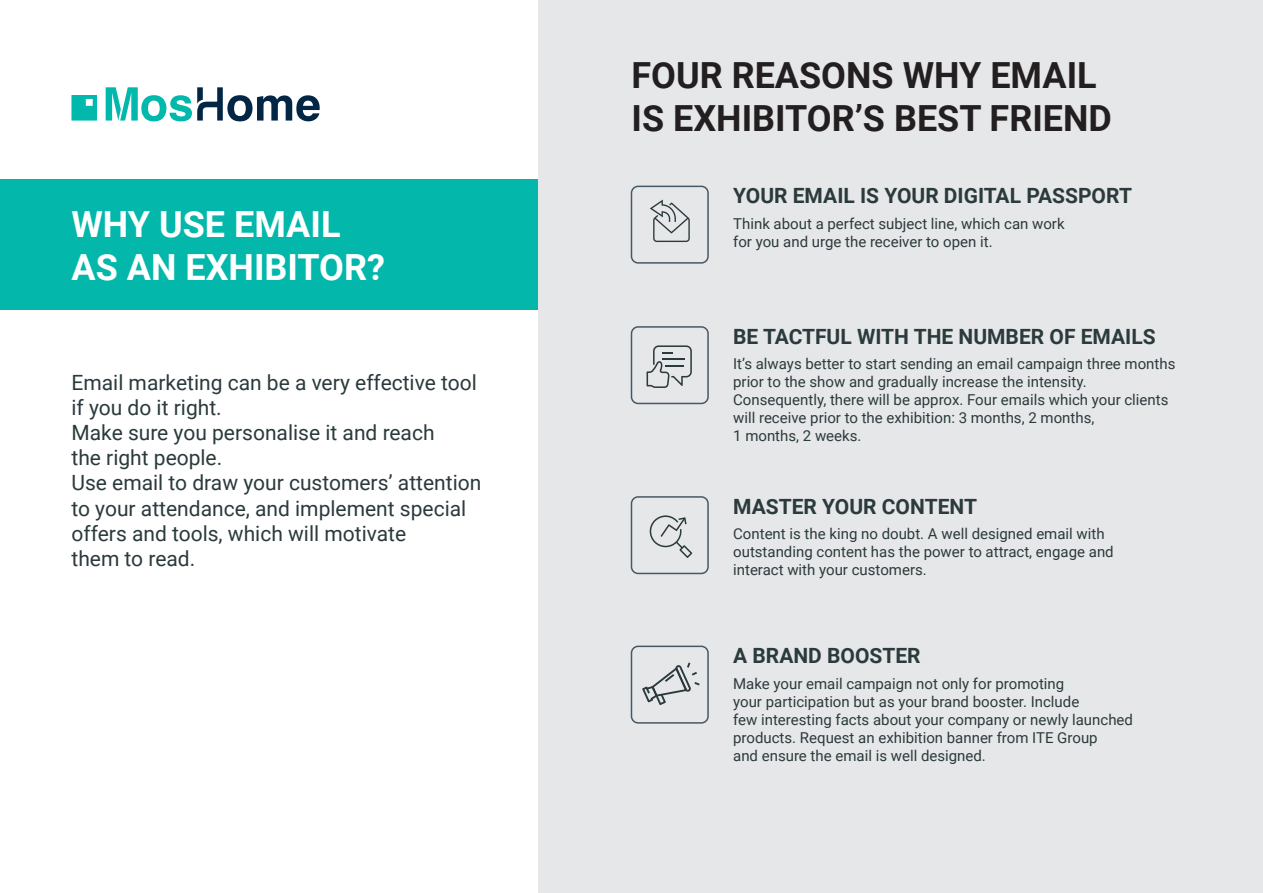
<style>
.page{position:relative;width:1263px;height:893px;background:#fff}
.page>*{position:absolute;margin:0;border:0;box-sizing:border-box;transform-origin:0 0}
.t1{font:700 36px/43.2px "Roboto";color:#231f20}
.t2{font:700 36px/43.2px "Roboto";color:#fff}
.t3{font:21px/25.2px "Roboto";color:#2b3a3c}
.t4{font:700 21px "Roboto";color:#2b3a3c}
.t5{font:15px/18px "Roboto";color:#2b3a3c}
</style>
<div class="page">
<div style="left:0;top:179px;width:540px;height:130px;background:#03b7ab"></div>
<div style="left:539px;top:0;width:724px;height:893px;background:#e6e7e9"></div>
<div style="left:631px;top:186px;width:78px;height:78px;border:2px solid #475865;border-radius:7px"></div>
<div style="left:631px;top:326px;width:78px;height:78px;border:2px solid #475865;border-radius:7px"></div>
<div style="left:631px;top:496px;width:78px;height:78px;border:2px solid #475865;border-radius:7px"></div>
<div style="left:631px;top:646px;width:78px;height:78px;border:2px solid #475865;border-radius:7px"></div>
<svg style="left:650px;top:200px;width:40px;height:42px"></svg>
<svg style="left:646px;top:345px;width:46px;height:43px"></svg>
<svg style="left:650px;top:515px;width:42px;height:43px"></svg>
<svg style="left:642px;top:662px;width:58px;height:43px"></svg>
<svg style="left:71px;top:95px;width:26px;height:26px"></svg>
<svg style="left:106px;top:87px;width:214px;height:34px"></svg>
<h1 class="t2" style="left:71px;top:201px;width:315px">WHY USE EMAIL<br>AS AN EXHIBITOR?</h1>
<p class="t3" style="left:71px;top:369px;width:411px">Email marketing can be a very effective tool if you do it right.<br>Make sure you personalise it and reach<br>the right people.<br>Use email to draw your customers’ attention to your attendance, and implement special offers and tools, which will motivate<br>them to read.</p>
<h1 class="t1" style="left:631px;top:52px;width:482px">FOUR REASONS WHY EMAIL<br>IS EXHIBITOR’S BEST FRIEND</h1>
<h2 class="t4" style="left:733px;top:181px;width:400px">YOUR EMAIL IS YOUR DIGITAL PASSPORT</h2>
<p class="t5" style="left:733px;top:214px;width:333px">Think about a perfect subject line, which can work for you and urge the receiver to open it.</p>
<h2 class="t4" style="left:733px;top:322px;width:424px">BE TACTFUL WITH THE NUMBER OF EMAILS</h2>
<p class="t5" style="left:733px;top:354px;width:444px">It’s always better to start sending an email campaign three months prior to the show and gradually increase the intensity.<br>Consequently, there will be approx. Four emails which your clients will receive prior to the exhibition: 3 months, 2 months,<br>1 months, 2 weeks.</p>
<h2 class="t4" style="left:733px;top:492px;width:245px">MASTER YOUR CONTENT</h2>
<p class="t5" style="left:733px;top:524px;width:382px">Content is the king no doubt. A well designed email with outstanding content has the power to attract, engage and interact with your customers.</p>
<h2 class="t4" style="left:733px;top:641px;width:189px">A BRAND BOOSTER</h2>
<p class="t5" style="left:733px;top:674px;width:401px">Make your email campaign not only for promoting<br>your participation but as your brand booster. Include<br>few interesting facts about your company or newly launched products. Request an exhibition banner from ITE Group<br>and ensure the email is well designed.</p>
</div>
